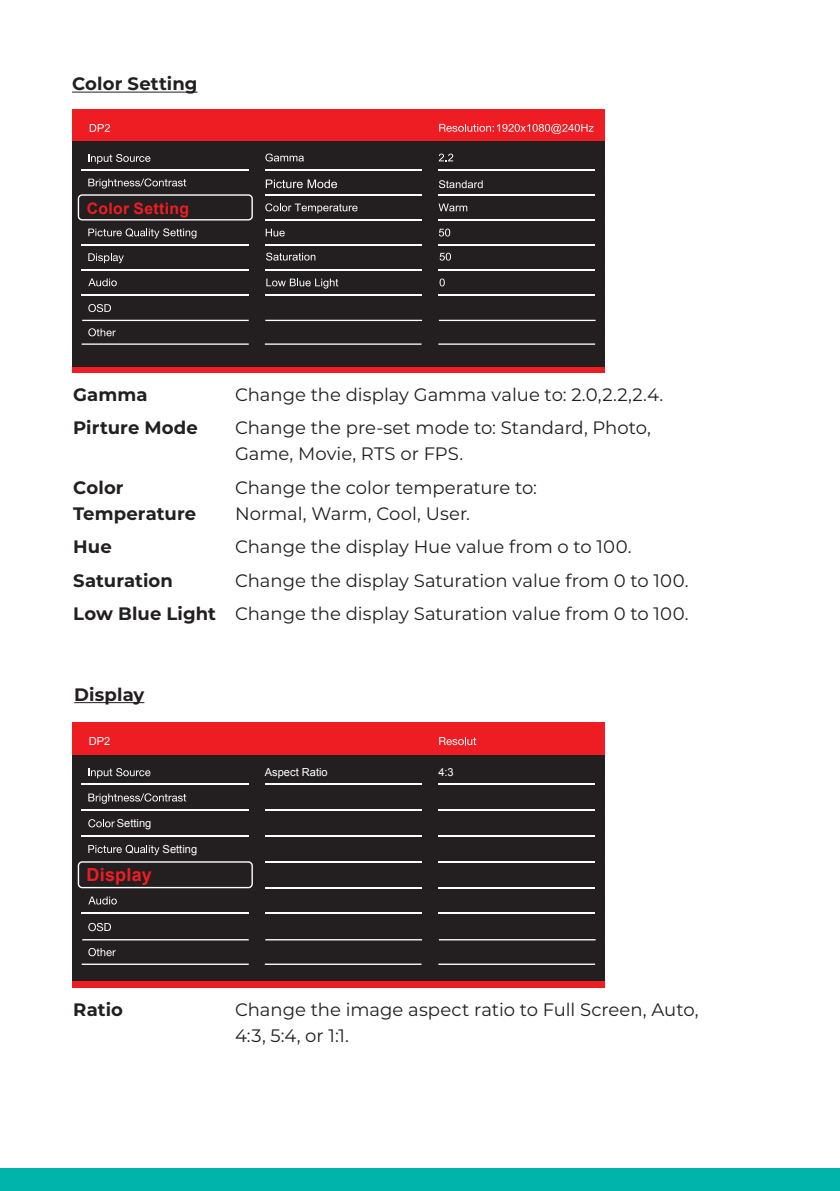
<style>
.page{position:relative;width:840px;height:1191px;background:#fff}
.page>*{position:absolute;margin:0;border:0;box-sizing:border-box;transform-origin:0 0}
.t1{font:18px/26px "Montserrat";color:#231f20}
.t2{font:700 18px/26px "Montserrat";letter-spacing:.005em;color:#231f20}
.t3{font:700 18px "Arial";letter-spacing:.015em;color:#ee1d23}
.t4{font:700 15.8px "Arial";letter-spacing:.015em;color:#ee1d23}
.t5{font:11px "Arial";color:#fff}
</style>
<div class="page">
<div style="left:0;top:1168px;width:839px;height:23px;background:#00b4ac"></div>
<hr style="left:72px;top:92px;width:125px;height:1px;background:#231f20">
<hr style="left:74px;top:702px;width:70px;height:1px;background:#231f20">
<div style="left:72px;top:721px;width:532px;height:266px;background:#ee1d23"></div>
<div style="left:72px;top:755px;width:532px;height:225px;background:#231f20"></div>
<hr style="left:82px;top:784px;width:166px;height:1px;background:#fff">
<hr style="left:82px;top:809px;width:166px;height:2px;background:#fff">
<hr style="left:82px;top:835px;width:166px;height:1px;background:#fff">
<hr style="left:82px;top:912px;width:166px;height:2px;background:#fff">
<hr style="left:265px;top:784px;width:156px;height:1px;background:#fff">
<hr style="left:265px;top:809px;width:156px;height:2px;background:#fff">
<hr style="left:265px;top:835px;width:156px;height:1px;background:#fff">
<hr style="left:265px;top:861px;width:156px;height:1px;background:#fff">
<hr style="left:265px;top:887px;width:156px;height:1px;background:#fff">
<hr style="left:265px;top:912px;width:156px;height:2px;background:#fff">
<hr style="left:438px;top:784px;width:156px;height:1px;background:#fff">
<hr style="left:438px;top:809px;width:156px;height:2px;background:#fff">
<hr style="left:438px;top:835px;width:156px;height:1px;background:#fff">
<hr style="left:438px;top:861px;width:156px;height:1px;background:#fff">
<hr style="left:438px;top:887px;width:156px;height:1px;background:#fff">
<hr style="left:438px;top:912px;width:156px;height:2px;background:#fff">
<div style="left:78px;top:861px;width:175px;height:27px;border:1px solid #fff;border-radius:4px"></div>
<svg style="left:439px;top:737px;width:37px;height:8px"></svg>
<svg style="left:88px;top:768px;width:62px;height:10px"></svg>
<svg style="left:88px;top:793px;width:98px;height:10px"></svg>
<svg style="left:88px;top:896px;width:29px;height:8px"></svg>
<svg style="left:82px;top:963px;width:166px;height:2px"></svg>
<svg style="left:265px;top:963px;width:156px;height:2px"></svg>
<svg style="left:438px;top:963px;width:156px;height:2px"></svg>
<svg style="left:88px;top:923px;width:23px;height:8px"></svg>
<svg style="left:88px;top:948px;width:28px;height:8px"></svg>
<svg style="left:88px;top:845px;width:71px;height:10px"></svg>
<svg style="left:88px;top:819px;width:27px;height:8px"></svg>
<svg style="left:265px;top:939px;width:157px;height:1px"></svg>
<svg style="left:82px;top:939px;width:166px;height:1px"></svg>
<svg style="left:438px;top:939px;width:157px;height:1px"></svg>
<div style="left:72px;top:109px;width:532px;height:264px;background:#ee1d23"></div>
<div style="left:72px;top:141px;width:532px;height:225px;background:#231f20"></div>
<hr style="left:82px;top:169px;width:166px;height:1px;background:#fff">
<hr style="left:82px;top:244px;width:166px;height:1px;background:#fff">
<hr style="left:82px;top:269px;width:166px;height:1px;background:#fff">
<hr style="left:82px;top:294px;width:166px;height:1px;background:#fff">
<hr style="left:265px;top:169px;width:156px;height:1px;background:#fff">
<hr style="left:265px;top:194px;width:156px;height:1px;background:#fff">
<hr style="left:265px;top:219px;width:156px;height:1px;background:#fff">
<hr style="left:265px;top:244px;width:156px;height:1px;background:#fff">
<hr style="left:265px;top:269px;width:156px;height:1px;background:#fff">
<hr style="left:265px;top:294px;width:156px;height:1px;background:#fff">
<hr style="left:438px;top:169px;width:156px;height:1px;background:#fff">
<hr style="left:438px;top:194px;width:156px;height:1px;background:#fff">
<hr style="left:438px;top:219px;width:156px;height:1px;background:#fff">
<hr style="left:438px;top:244px;width:156px;height:1px;background:#fff">
<hr style="left:438px;top:269px;width:156px;height:1px;background:#fff">
<hr style="left:438px;top:294px;width:156px;height:1px;background:#fff">
<div style="left:78px;top:194px;width:175px;height:26px;border:1px solid #fff;border-radius:4px"></div>
<svg style="left:439px;top:124px;width:154px;height:10px"></svg>
<svg style="left:88px;top:154px;width:62px;height:10px"></svg>
<svg style="left:88px;top:178px;width:98px;height:10px"></svg>
<svg style="left:88px;top:253px;width:36px;height:10px"></svg>
<svg style="left:88px;top:278px;width:29px;height:8px"></svg>
<svg style="left:82px;top:343px;width:166px;height:2px"></svg>
<svg style="left:265px;top:343px;width:156px;height:2px"></svg>
<svg style="left:438px;top:343px;width:156px;height:2px"></svg>
<svg style="left:88px;top:304px;width:23px;height:8px"></svg>
<svg style="left:88px;top:328px;width:28px;height:8px"></svg>
<svg style="left:88px;top:228px;width:108px;height:10px"></svg>
<svg style="left:265px;top:153px;width:39px;height:8px"></svg>
<svg style="left:90px;top:124px;width:20px;height:8px"></svg>
<svg style="left:265px;top:179px;width:72px;height:9px"></svg>
<svg style="left:265px;top:203px;width:92px;height:10px"></svg>
<svg style="left:265px;top:229px;width:19px;height:7px"></svg>
<svg style="left:438px;top:154px;width:15px;height:7px"></svg>
<svg style="left:439px;top:180px;width:43px;height:8px"></svg>
<svg style="left:438px;top:204px;width:29px;height:7px"></svg>
<svg style="left:439px;top:229px;width:11px;height:7px"></svg>
<svg style="left:266px;top:253px;width:49px;height:7px"></svg>
<svg style="left:439px;top:253px;width:11px;height:7px"></svg>
<svg style="left:266px;top:278px;width:72px;height:10px"></svg>
<svg style="left:439px;top:278px;width:5px;height:8px"></svg>
<svg style="left:265px;top:320px;width:157px;height:1px"></svg>
<svg style="left:82px;top:320px;width:166px;height:1px"></svg>
<svg style="left:438px;top:320px;width:157px;height:1px"></svg>
<p class="t2" style="left:72px;top:70px;width:127px">Color Setting</p>
<p class="t4" style="left:87px;top:198px;width:103px">Color Setting</p>
<p class="t2" style="left:73px;top:380px;width:76px">Gamma</p>
<p class="t1" style="left:235px;top:381px;width:429px">Change the display Gamma value to: 2.0,2.2,2.4.</p>
<p class="t2" style="left:73px;top:414px;width:126px">Pirture Mode</p>
<p class="t1" style="left:235px;top:414px;width:417px">Change the pre-set mode to: Standard, Photo,<br>Game, Movie, RTS or FPS.</p>
<p class="t2" style="left:73px;top:473px;width:124px">Color<br>Temperature</p>
<p class="t1" style="left:235px;top:474px;width:303px">Change the color temperature to:<br>Normal, Warm, Cool, User.</p>
<p class="t2" style="left:73px;top:533px;width:40px">Hue</p>
<p class="t1" style="left:235px;top:533px;width:398px">Change the display Hue value from o to 100.</p>
<p class="t2" style="left:73px;top:566px;width:101px">Saturation</p>
<p class="t1" style="left:235px;top:566px;width:455px">Change the display Saturation value from 0 to 100.</p>
<p class="t2" style="left:73px;top:600px;width:144px">Low Blue Light</p>
<p class="t1" style="left:235px;top:600px;width:455px">Change the display Saturation value from 0 to 100.</p>
<p class="t2" style="left:74px;top:680px;width:72px">Display</p>
<p class="t5" style="left:89px;top:734px;width:23px">DP2</p>
<p class="t5" style="left:117px;top:816px;width:36px">Setting</p>
<p class="t3" style="left:86px;top:862px;width:67px">Display</p>
<p class="t5" style="left:162px;top:842px;width:36px">Setting</p>
<p class="t5" style="left:265px;top:764px;width:64px">Aspect Ratio</p>
<p class="t5" style="left:438px;top:764px;width:17px">4:3</p>
<p class="t2" style="left:73px;top:996px;width:51px">Ratio</p>
<p class="t1" style="left:235px;top:996px;width:465px">Change the image aspect ratio to Full Screen, Auto,</p>
<p class="t1" style="left:235px;top:1022px;width:115px">4:3, 5:4, or 1:1.</p>
</div>
